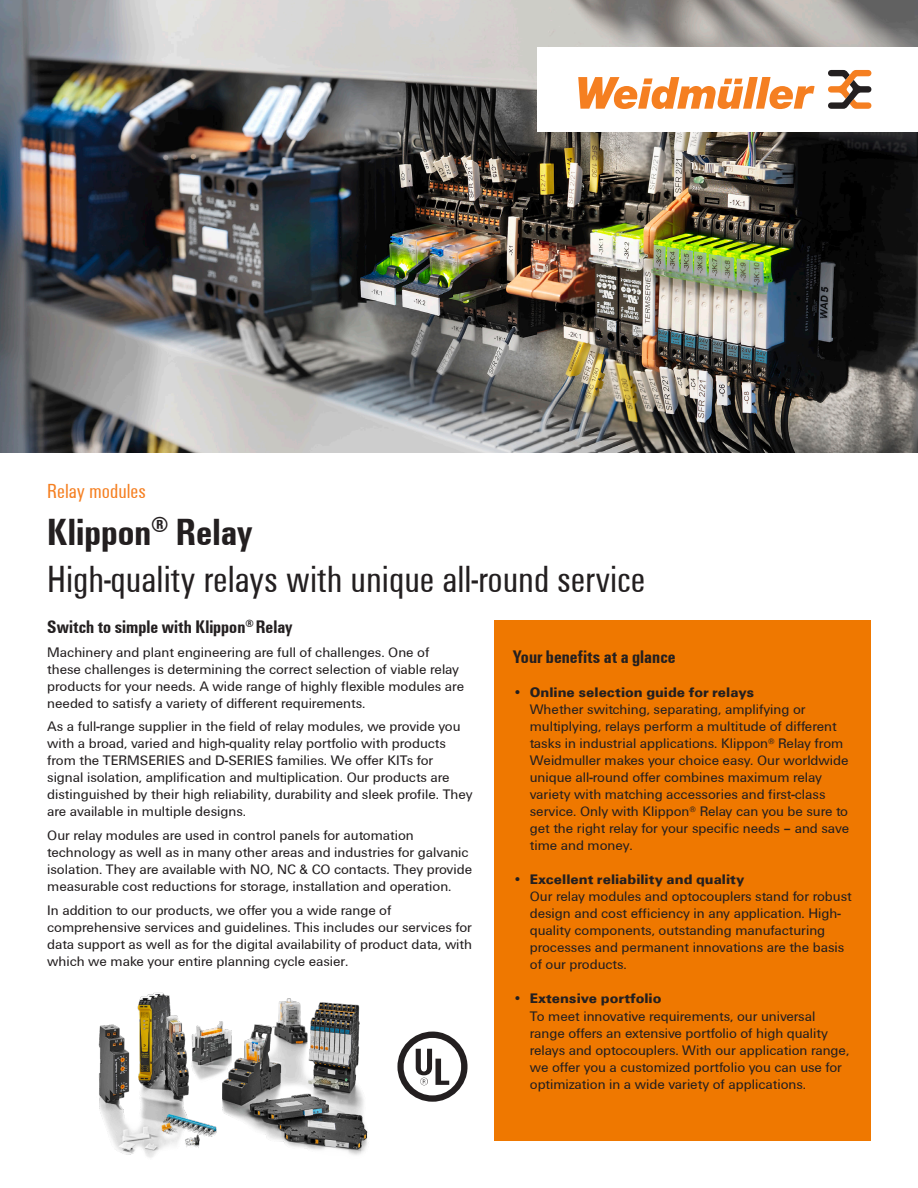
<style>
.page{position:relative;width:918px;height:1188px;background:#fff}
.page>*{position:absolute;margin:0;border:0;box-sizing:border-box;transform-origin:0 0}
.sub-headline_cond_21pt{font:39px "Weidmueller Condensed";color:#231f20}
.headline_cond_21pt{font:700 39px "Weidmueller Condensed";color:#231f20}
.product_cond_reg_17_5pt{font:21px "Weidmueller Condensed";color:#f57f21}
.introduction_cond_12_5pt{font:700 18.75px "Weidmueller Condensed";color:#231f20}
._9_5_Pt_Regular_black{font:14.25px/17px "Weidmueller";color:#231f20}
.s1{font-weight:700}
</style>
<div class="page">
<div style="left:494px;top:621px;width:377px;height:520px;background:#ef7800"></div>
<img style="left:0;top:0;width:918px;height:452px">
<img style="left:98px;top:992px;width:339px;height:166px">
<div style="left:538px;top:47px;width:377px;height:85px;background:#fff"></div>
<svg style="left:578px;top:77px;width:237px;height:32px"></svg>
<svg style="left:828px;top:70px;width:43px;height:39px"></svg>
<svg style="left:397px;top:1032px;width:71px;height:70px"></svg>
<p class="product_cond_reg_17_5pt" style="left:47px;top:479px;width:100px">Relay modules</p>
<p class="headline_cond_21pt" style="left:47px;top:509px;width:207px">Klippon<sup>®</sup> Relay</p>
<p class="sub-headline_cond_21pt" style="left:47px;top:555px;width:600px">High-quality relays with unique all-round service</p>
<p class="introduction_cond_12_5pt" style="left:47px;top:616px;width:247px">Switch to simple with Klippon<sup>®</sup> Relay</p>
<p class="_9_5_Pt_Regular_black" style="left:47px;top:643px;width:418px">Machinery and plant engineering are full of challenges. One of these challenges is determining the correct selection of viable relay products for your needs. A wide range of highly flexible modules are needed to satisfy a variety of different requirements.</p>
<p class="_9_5_Pt_Regular_black" style="left:47px;top:718px;width:427px">As a full-range supplier in the field of relay modules, we provide you with a broad, varied and high-quality relay portfolio with products from the TERMSERIES and D-SERIES families. We offer KITs for signal isolation, amplification and multiplication. Our products are distinguished by their high reliability, durability and sleek profile. They are available in multiple designs.</p>
<p class="_9_5_Pt_Regular_black" style="left:47px;top:827px;width:426px">Our relay modules are used in control panels for automation technology as well as in many other areas and industries for galvanic isolation. They are available with NO, NC &amp; CO contacts. They provide measurable cost reductions for storage, installation and operation.</p>
<p class="_9_5_Pt_Regular_black" style="left:47px;top:902px;width:426px">In addition to our products, we offer you a wide range of comprehensive services and guidelines. This includes our services for data support as well as for the digital availability of product data, with which we make your entire planning cycle easier.</p>
<p class="introduction_cond_12_5pt" style="left:513px;top:646px;width:164px">Your benefits at a glance</p>
<p class="_9_5_Pt_Regular_black" style="left:530px;top:684px;width:321px;text-indent:-17px">• <span class="s1">Online selection guide for relays<br></span>Whether switching, separating, amplifying or multiplying, relays perform a multitude of different tasks in industrial applications. Klippon<sup>®</sup> Relay from Weidmuller makes your choice easy. Our worldwide unique all-round offer combines maximum relay variety with matching accessories and first-class service. Only with Klippon<sup>®</sup> Relay can you be sure to get the right relay for your specific needs – and save time and money.</p>
<p class="_9_5_Pt_Regular_black" style="left:530px;top:871px;width:323px;text-indent:-17px">• <span class="s1">Excellent reliability and quality<br></span>Our relay modules and optocouplers stand for robust design and cost efficiency in any application. High&shy;quality components, outstanding manufacturing processes and permanent innovations are the basis of our products.</p>
<p class="_9_5_Pt_Regular_black" style="left:530px;top:990px;width:321px;text-indent:-17px">• <span class="s1">Extensive portfolio<br></span>To meet innovative requirements, our universal range offers an extensive portfolio of high quality relays and optocouplers. With our application range, we offer you a customized portfolio you can use for optimization in a wide variety of applications.</p>
</div>
